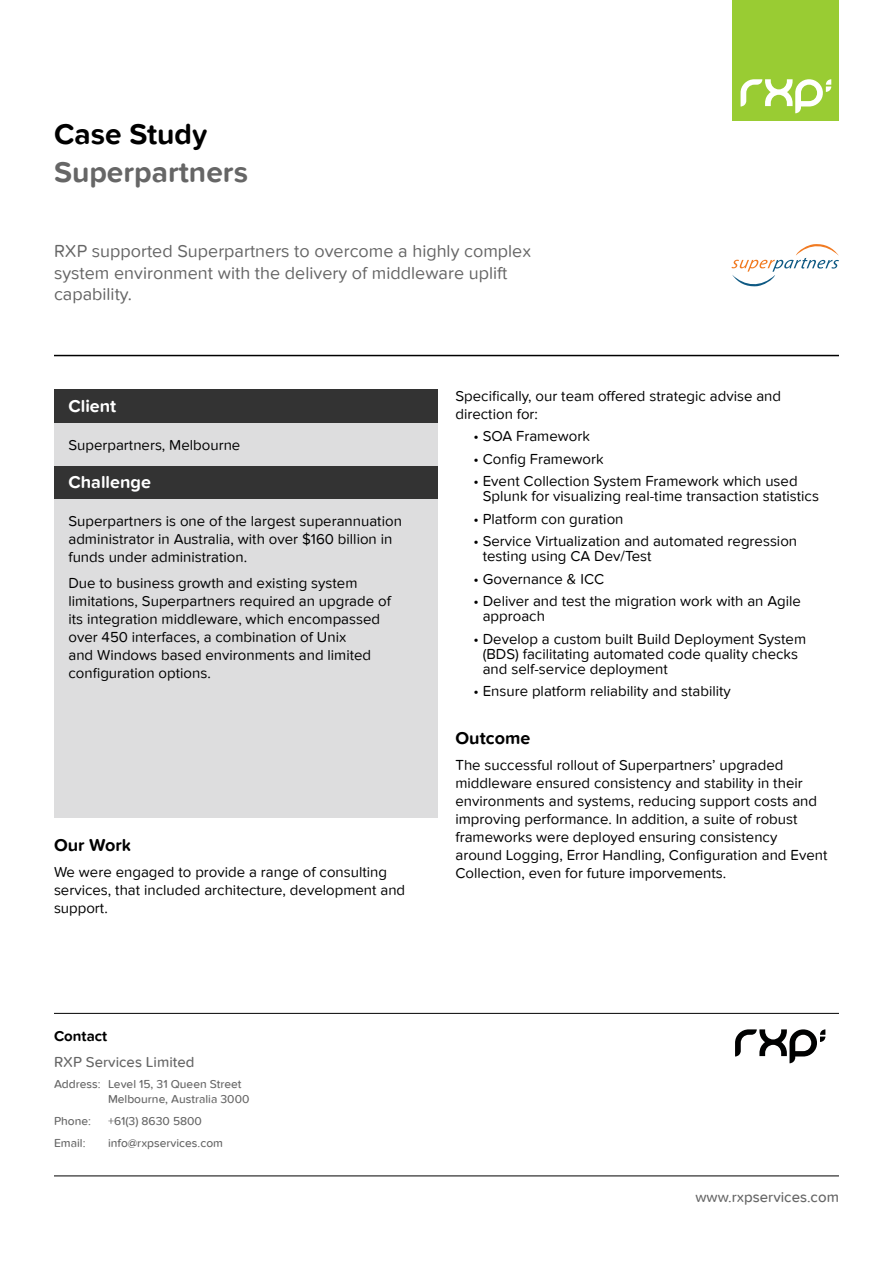
<style>
.page{position:relative;width:893px;height:1263px;background:#fff}
.page>*{position:absolute;margin:0;border:0;box-sizing:border-box;transform-origin:0 0}
.t1{font:700 30px "Proxima Nova Soft";color:#666}
.t2{font:700 30px "Proxima Nova Soft";color:#000}
.t3{font:18px/21.6px "Proxima Nova Soft";color:#666}
.t4{font:700 18px "Proxima Nova Soft";color:#fff}
.t5{font:700 18px "Proxima Nova Soft";color:#000}
.t6{font:15px/18px "Proxima Nova Soft";color:#000}
.t7{font:500 15px "Proxima Nova Soft";color:#666}
.t8{font:700 15px "Proxima Nova Soft";color:#000}
.t9{font:500 12px/14.4px "Proxima Nova Soft";color:#666}
</style>
<div class="page">
<div style="left:54px;top:499px;width:383px;height:319px;background:#ddddde"></div>
<div style="left:54px;top:389px;width:383px;height:34px;background:#333"></div>
<div style="left:54px;top:465px;width:383px;height:34px;background:#333"></div>
<div style="left:54px;top:423px;width:383px;height:42px;background:#ddddde"></div>
<svg style="left:731px;top:244px;width:108px;height:43px"></svg>
<div style="left:733px;top:0;width:106px;height:121px;background:#9c3"></div>
<svg style="left:741px;top:79px;width:90px;height:34px"></svg>
<hr style="left:54px;top:355px;width:785px;height:1px;background:#000">
<hr style="left:54px;top:1013px;width:785px;height:1px;background:#000">
<hr style="left:54px;top:1176px;width:785px;height:1px;background:#000">
<svg style="left:735px;top:1029px;width:90px;height:34px"></svg>
<h1 class="t2" style="left:54px;top:117px;width:155px">Case Study</h1>
<h1 class="t1" style="left:54px;top:155px;width:196px">Superpartners</h1>
<p class="t3" style="left:54px;top:240px;width:479px">RXP supported Superpartners to overcome a highly complex system environment with the delivery of middleware uplift capability.</p>
<p class="t4" style="left:68px;top:395px;width:49px">Client</p>
<p class="t6" style="left:68px;top:436px;width:173px">Superpartners, Melbourne</p>
<p class="t4" style="left:68px;top:472px;width:84px">Challenge</p>
<p class="t6" style="left:68px;top:512px;width:335px">Superpartners is one of the largest superannuation administrator in Australia, with over $160 billion in funds under administration.</p>
<p class="t6" style="left:68px;top:574px;width:324px">Due to business growth and existing system limitations, Superpartners required an upgrade of its integration middleware, which encompassed over 450 interfaces, a combination of Unix<br>and Windows based environments and limited configuration options.</p>
<p class="t5" style="left:54px;top:835px;width:79px">Our Work</p>
<p class="t6" style="left:54px;top:863px;width:353px">We were engaged to provide a range of consulting services, that included architecture, development and support.</p>
<p class="t8" style="left:54px;top:1027px;width:55px">Contact</p>
<p class="t7" style="left:54px;top:1053px;width:142px">RXP Services Limited</p>
<p class="t9" style="left:108px;top:1077px;width:143px;text-indent:-54px">Address: Level 15, 31 Queen Street<br>Melbourne, Australia 3000</p>
<p class="t9" style="left:54px;top:1114px;width:39px">Phone:</p>
<p class="t9" style="left:108px;top:1114px;width:95px">+61(3) 8630 5800</p>
<p class="t9" style="left:54px;top:1135px;width:33px">Email:</p>
<p class="t9" style="left:108px;top:1135px;width:117px">info@rxpservices.com</p>
<p class="t6" style="left:455px;top:387px;width:327px">Specifically, our team offered strategic advise and direction for:</p>
<p class="t6" style="left:473px;top:427px;width:118px">• SOA Framework</p>
<p class="t6" style="left:473px;top:450px;width:132px">• Config Framework</p>
<p class="t6" style="left:483px;top:474px;width:338px;line-height:15px;text-indent:-9px">• Event Collection System Framework which used<br>Splunk for visualizing real-time transaction statistics</p>
<p class="t6" style="left:473px;top:510px;width:151px">• Platform con guration</p>
<p class="t6" style="left:483px;top:534px;width:316px;line-height:15px;text-indent:-9px">• Service Virtualization and automated regression testing using CA Dev/Test</p>
<p class="t6" style="left:473px;top:570px;width:132px">• Governance &amp; ICC</p>
<p class="t6" style="left:483px;top:594px;width:320px;line-height:15px;text-indent:-9px">• Deliver and test the migration work with an Agile approach</p>
<p class="t6" style="left:483px;top:631px;width:325px;line-height:15px;text-indent:-9px">• Develop a custom built Build Deployment System (BDS) facilitating automated code quality checks and self-service deployment</p>
<p class="t6" style="left:473px;top:682px;width:259px">• Ensure platform reliability and stability</p>
<p class="t5" style="left:455px;top:728px;width:76px">Outcome</p>
<p class="t6" style="left:455px;top:756px;width:373px">The successful rollout of Superpartners’ upgraded middleware ensured consistency and stability in their environments and systems, reducing support costs and improving performance. In addition, a suite of robust frameworks were deployed ensuring consistency around Logging, Error Handling, Configuration and Event Collection, even for future imporvements.</p>
<p class="t7" style="left:695px;top:1188px;width:145px">www.rxpservices.com</p>
</div>
